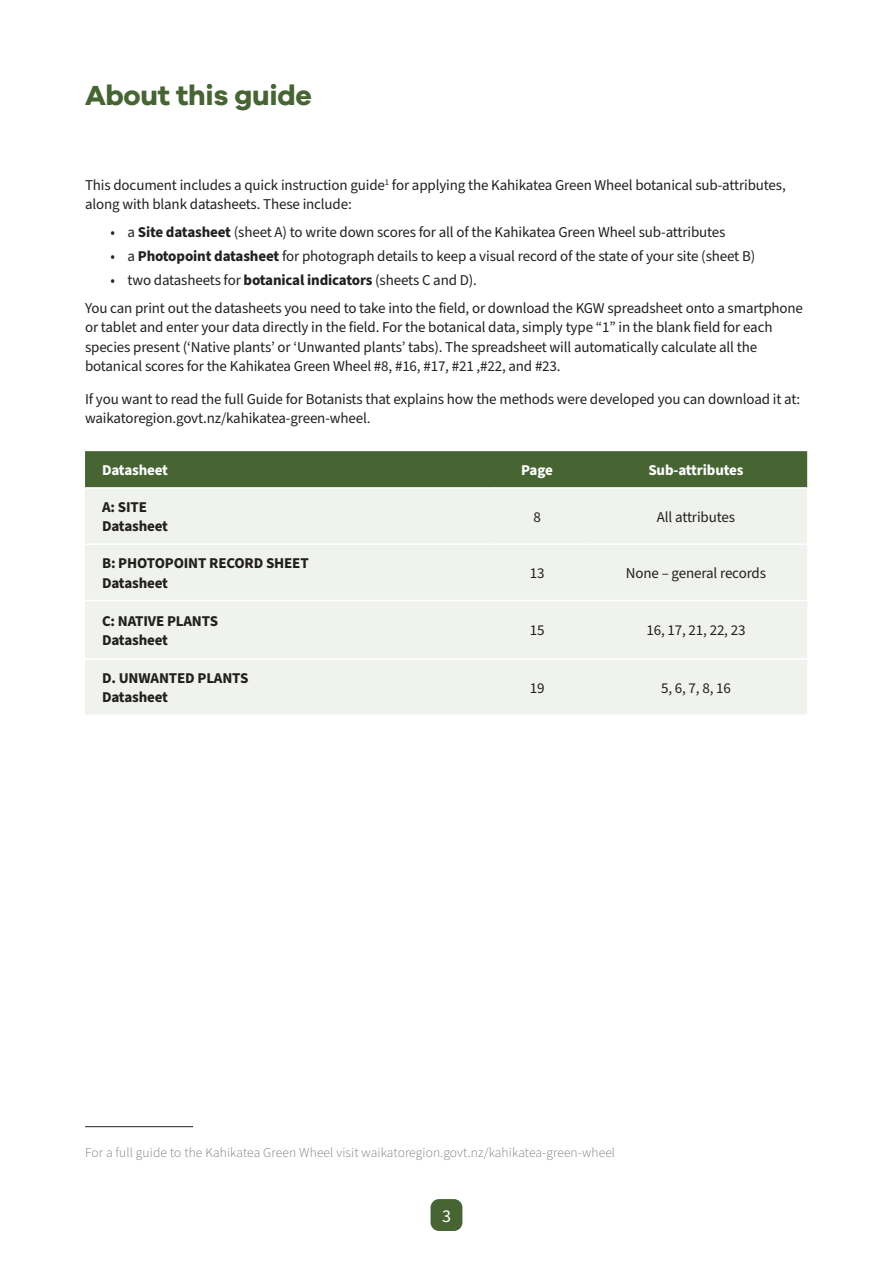
<style>
.page{position:relative;width:893px;height:1263px;background:#fff}
.page>*{position:absolute;margin:0;border:0;box-sizing:border-box;transform-origin:0 0}
.t1{font:700 28.5px "Galano Grotesque";letter-spacing:-.01em;color:#466533}
.t2{font:18px "Source Sans Pro";color:#fff}
.t3{font:15px/19.5px "Source Sans Pro";letter-spacing:-.01em;color:#231f20}
.t4{font:700 15px/19.5px "Source Sans Pro";letter-spacing:-.01em;color:#231f20}
.t5{font:700 15px "Source Sans Pro";letter-spacing:-.01em;color:#fff}
.t6{font:300 13.5px "Source Sans Pro";letter-spacing:.01em;color:#7a7c7f}
.s1{font-weight:700}
</style>
<div class="page">
<div style="left:431px;top:1199px;width:31px;height:32px;background:#466533;border-radius:9px"></div>
<div style="left:85px;top:451px;width:722px;height:36px;background:#466533"></div>
<div style="left:85px;top:489px;width:722px;height:225px;background:#f0f2ee"></div>
<hr style="left:85px;top:543px;width:404px;height:2px;background:#fff">
<hr style="left:489px;top:543px;width:96px;height:2px;background:#fff">
<hr style="left:585px;top:543px;width:222px;height:2px;background:#fff">
<hr style="left:85px;top:600px;width:404px;height:1px;background:#fff">
<hr style="left:489px;top:600px;width:96px;height:1px;background:#fff">
<hr style="left:585px;top:600px;width:222px;height:1px;background:#fff">
<hr style="left:85px;top:658px;width:404px;height:2px;background:#fff">
<hr style="left:489px;top:658px;width:96px;height:2px;background:#fff">
<hr style="left:585px;top:658px;width:222px;height:2px;background:#fff">
<hr style="left:85px;top:1126px;width:108px;height:1px;background:#231f20">
<h1 class="t1" style="left:85px;top:77px;width:228px">About this guide</h1>
<p class="t3" style="left:85px;top:176px;width:702px">This document includes a quick instruction guide<sup>1</sup> for applying the Kahikatea Green Wheel botanical sub-attributes, along with blank datasheets. These include:</p>
<p class="t3" style="left:111px;top:223px;width:616px">• a <span class="s1">Site datasheet</span> (sheet A) to write down scores for all of the Kahikatea Green Wheel sub-attributes</p>
<p class="t3" style="left:111px;top:247px;width:646px">• a <span class="s1">Photopoint datasheet</span> for photograph details to keep a visual record of the state of your site (sheet B)</p>
<p class="t3" style="left:85px;top:266px;width:719px;line-height:28px;text-indent:26px">• two datasheets for <span class="s1">botanical indicators</span> (sheets C and D).<br>You can print out the datasheets you need to take into the field, or download the KGW spreadsheet onto a smartphone</p>
<p class="t3" style="left:85px;top:318px;width:689px">or tablet and enter your data directly in the field. For the botanical data, simply type “1” in the blank field for each species present (‘Native plants’ or ‘Unwanted plants’ tabs). The spreadsheet will automatically calculate all the botanical scores for the Kahikatea Green Wheel #8, #16, #17, #21 ,#22, and #23.</p>
<p class="t3" style="left:85px;top:389px;width:717px">If you want to read the full Guide for Botanists that explains how the methods were developed you can download it at: waikatoregion.govt.nz/kahikatea-green-wheel.</p>
<p class="t5" style="left:102px;top:460px;width:68px">Datasheet</p>
<p class="t5" style="left:521px;top:460px;width:33px">Page</p>
<p class="t5" style="left:648px;top:460px;width:97px">Sub-attributes</p>
<p class="t4" style="left:102px;top:498px;width:68px">A: SITE<br>Datasheet</p>
<p class="t3" style="left:533px;top:507px;width:9px">8</p>
<p class="t3" style="left:657px;top:507px;width:80px">All attributes</p>
<p class="t4" style="left:102px;top:554px;width:208px">B: PHOTOPOINT RECORD SHEET<br>Datasheet</p>
<p class="t3" style="left:530px;top:564px;width:16px">13</p>
<p class="t3" style="left:626px;top:564px;width:142px">None – general records</p>
<p class="t4" style="left:102px;top:611px;width:118px">C: NATIVE PLANTS<br>Datasheet</p>
<p class="t3" style="left:530px;top:621px;width:16px">15</p>
<p class="t3" style="left:646px;top:621px;width:100px">16, 17, 21, 22, 23</p>
<p class="t4" style="left:102px;top:668px;width:148px">D. UNWANTED PLANTS<br>Datasheet</p>
<p class="t3" style="left:530px;top:678px;width:16px">19</p>
<p class="t3" style="left:661px;top:678px;width:71px">5, 6, 7, 8, 16</p>
<p class="t6" style="left:85px;top:1143px;width:532px">For a full guide to the Kahikatea Green Wheel visit waikatoregion.govt.nz/kahikatea-green-wheel</p>
<p class="t2" style="left:442px;top:1204px;width:10px">3</p>
</div>
